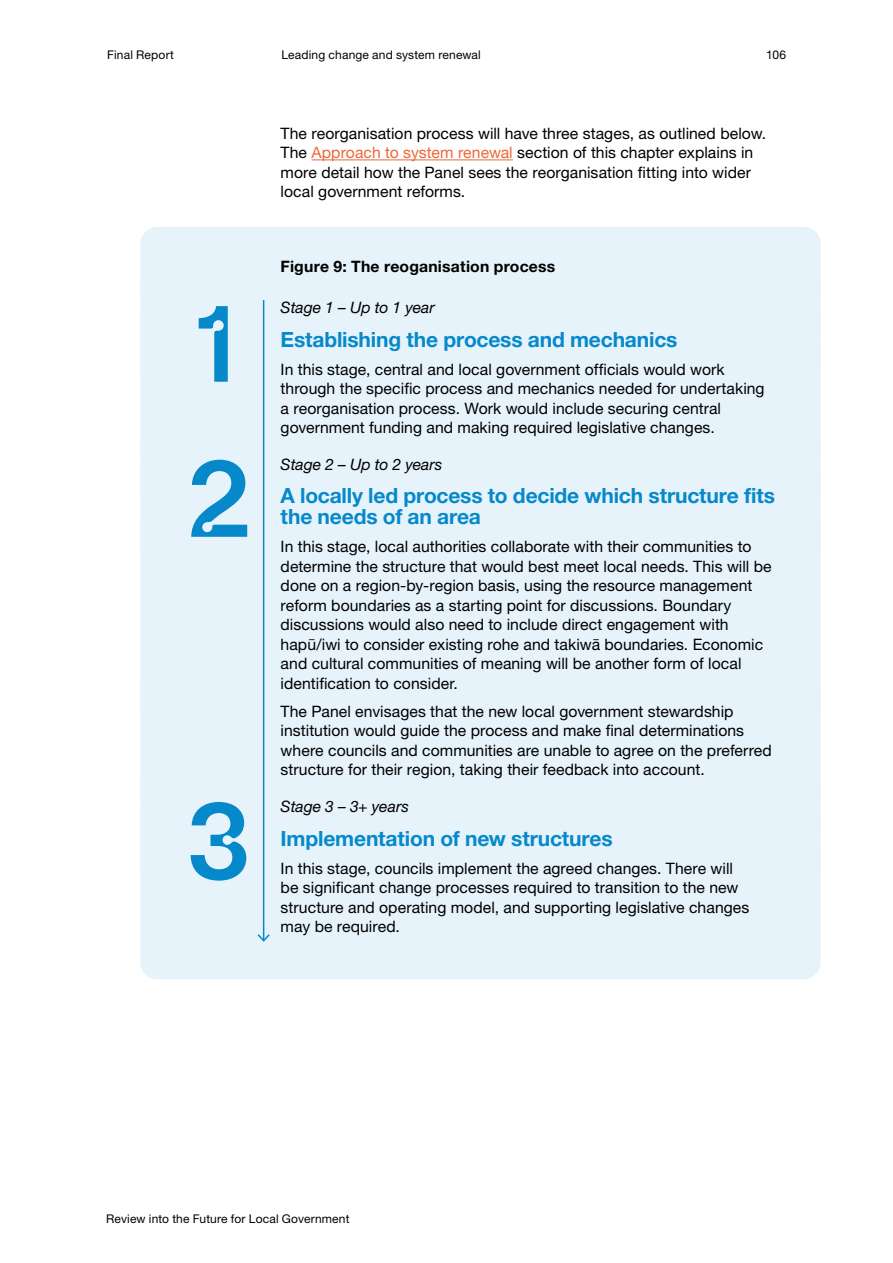
<style>
.page{position:relative;width:893px;height:1263px;background:#fff}
.page>*{position:absolute;margin:0;border:0;box-sizing:border-box;transform-origin:0 0}
.t1{font:700 21px/21px "Helvetica Neue LT Pro";letter-spacing:-.01em;color:#0689ca}
.Body{font:15.75px/19.5px "Helvetica Neue LT Pro";letter-spacing:.005em;color:#000}
.t2{font:italic 15.75px "Helvetica Neue LT Pro";letter-spacing:-.005em;color:#000}
.Body-2{font:700 15.75px "Helvetica Neue LT Pro";letter-spacing:.01em;color:#000}
.t3{font:12px "Helvetica Neue LT Pro";letter-spacing:.01em;color:#000}
.s1{color:#ec6736}
</style>
<div class="page">
<hr style="left:311px;top:159px;width:202px;height:1px;background:#ec6736">
<div style="left:140px;top:227px;width:681px;height:84px;background:#e6f3fa;border-radius:17px"></div>
<div style="left:140px;top:268px;width:681px;height:83px;background:#e6f3fa;border-radius:17px"></div>
<div style="left:140px;top:298px;width:681px;height:89px;background:#e6f3fa;border-radius:17px"></div>
<div style="left:140px;top:329px;width:681px;height:143px;background:#e6f3fa;border-radius:17px"></div>
<div style="left:140px;top:424px;width:681px;height:84px;background:#e6f3fa;border-radius:17px"></div>
<div style="left:140px;top:454px;width:681px;height:110px;background:#e6f3fa;border-radius:17px"></div>
<div style="left:140px;top:507px;width:681px;height:220px;background:#e6f3fa;border-radius:17px"></div>
<div style="left:140px;top:672px;width:681px;height:142px;background:#e6f3fa;border-radius:17px"></div>
<div style="left:140px;top:767px;width:681px;height:83px;background:#e6f3fa;border-radius:17px"></div>
<div style="left:140px;top:797px;width:681px;height:89px;background:#e6f3fa;border-radius:17px"></div>
<div style="left:140px;top:828px;width:681px;height:151px;background:#e6f3fa;border-radius:17px"></div>
<svg style="left:199px;top:306px;width:29px;height:76px"></svg>
<hr style="left:263px;top:300px;width:1px;height:641px;background:#0689ca">
<svg style="left:257px;top:932px;width:13px;height:10px"></svg>
<svg style="left:191px;top:460px;width:56px;height:77px"></svg>
<svg style="left:191px;top:802px;width:55px;height:79px"></svg>
<p class="t3" style="left:107px;top:47px;width:68px">Final Report</p>
<p class="t3" style="left:281px;top:47px;width:201px">Leading change and system renewal</p>
<p class="t3" style="left:766px;top:47px;width:21px">106</p>
<p class="Body" style="left:281px;top:123px;width:487px">The reorganisation process will have three stages, as outlined below.<br>The <span class="s1">Approach to system renewal</span> section of this chapter explains in more detail how the Panel sees the reorganisation fitting into wider local government reforms.</p>
<p class="Body-2" style="left:281px;top:257px;width:276px">Figure 9: The reoganisation process</p>
<h4 class="t2" style="left:281px;top:298px;width:156px">Stage 1 – Up to 1 year</h4>
<p class="t1" style="left:281px;top:328px;width:398px">Establishing the process and mechanics</p>
<p class="Body" style="left:281px;top:359px;width:485px">In this stage, central and local government officials would work through the specific process and mechanics needed for undertaking a reorganisation process. Work would include securing central government funding and making required legislative changes.</p>
<h4 class="t2" style="left:281px;top:454px;width:163px">Stage 2 – Up to 2 years</h4>
<p class="t1" style="left:281px;top:485px;width:496px">A locally led process to decide which structure fits the needs of an area</p>
<p class="Body" style="left:281px;top:537px;width:492px">In this stage, local authorities collaborate with their communities to determine the structure that would best meet local needs. This will be done on a region-by-region basis, using the resource management reform boundaries as a starting point for discussions. Boundary discussions would also need to include direct engagement with hapū/iwi to consider existing rohe and takiwā boundaries. Economic and cultural communities of meaning will be another form of local identification to consider.</p>
<p class="Body" style="left:281px;top:701px;width:493px">The Panel envisages that the new local government stewardship institution would guide the process and make final determinations where councils and communities are unable to agree on the preferred structure for their region, taking their feedback into account.</p>
<h4 class="t2" style="left:281px;top:797px;width:130px">Stage 3 – 3+ years</h4>
<p class="t1" style="left:281px;top:827px;width:334px">Implementation of new structures</p>
<p class="Body" style="left:281px;top:858px;width:470px">In this stage, councils implement the agreed changes. There will be significant change processes required to transition to the new structure and operating model, and supporting legislative changes may be required.</p>
<p class="t3" style="left:106px;top:1211px;width:245px">Review into the Future for Local Government</p>
</div>
